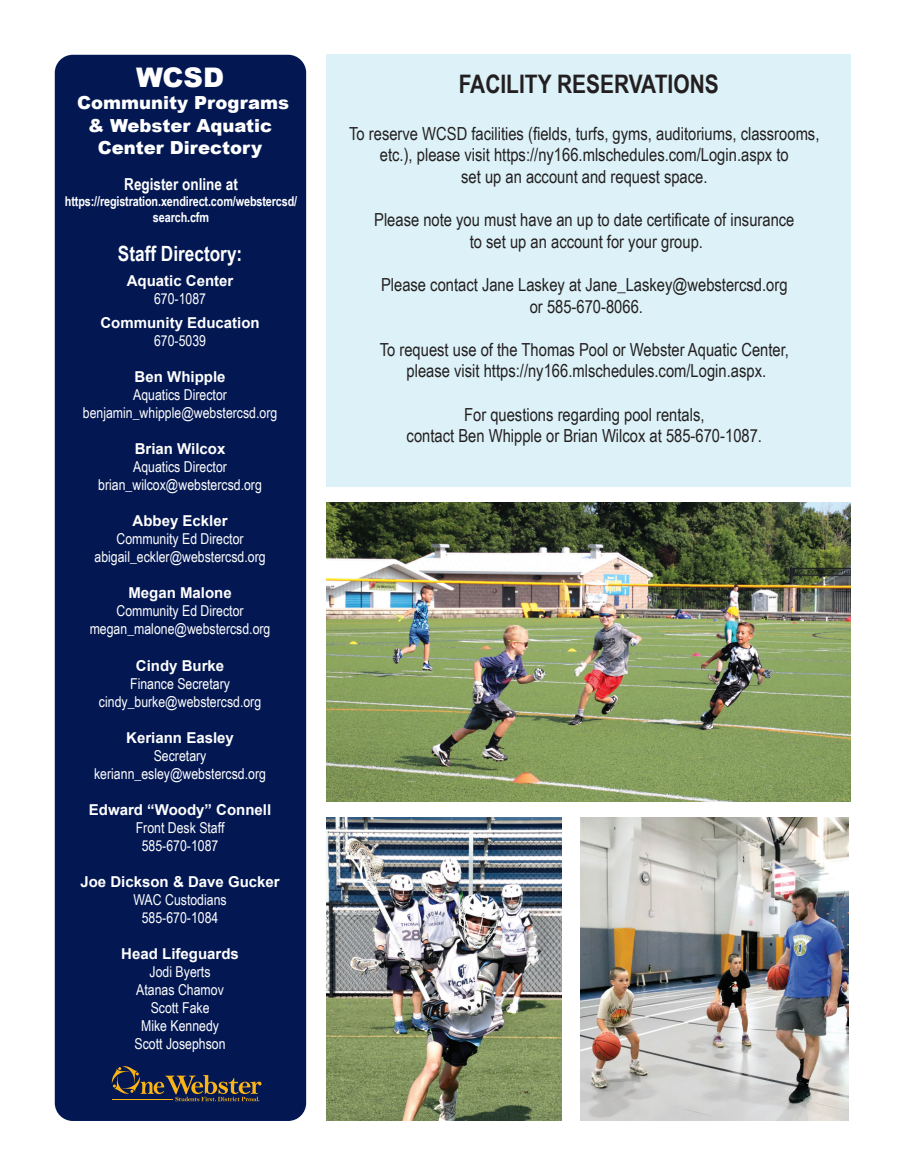
<style>
.page{position:relative;width:905px;height:1175px;background:#fff}
.page>*{position:absolute;margin:0;border:0;box-sizing:border-box;transform-origin:0 0}
.t1{font:900 27px "Arial";color:#fff}
.t2{font:700 25.5px "Arial Narrow";color:#231f20}
.body_back_panel{font:700 21px "Arial Narrow";color:#fff}
.Body_text{font:18px/21.6px "Arial Narrow";color:#231f20;text-align:center}
.t3{font:900 18px/22.5px "Arial";color:#fff;text-align:center}
.t4{font:700 16.5px "Arial Narrow";color:#fff}
.body_back_panel-2{font:15px "Arial Narrow";color:#fff}
.body_bold_back_panel{font:700 15px "Arial";color:#fff}
.t5{font:700 13.5px/16.2px "Arial Narrow";letter-spacing:-.01em;color:#fff;text-align:center}
</style>
<div class="page">
<div style="left:326px;top:54px;width:524px;height:432px;background:#dcf2f8"></div>
<div style="left:55px;top:55px;width:251px;height:1065px;background:#031853;border-radius:18px"></div>
<svg style="left:112px;top:1066px;width:149px;height:35px"></svg>
<img style="left:326px;top:817px;width:235px;height:303px">
<img style="left:326px;top:502px;width:524px;height:299px">
<img style="left:580px;top:818px;width:268px;height:302px">
<p class="t1" style="left:136px;top:58px;width:90px">WCSD</p>
<p class="t3" style="left:77px;top:91px;width:213px">Community Programs &amp; Webster Aquatic<br>Center Directory</p>
<p class="t4" style="left:124px;top:172px;width:115px">Register online at</p>
<p class="t5" style="left:65px;top:193px;width:234px">https://registration.xendirect.com/webstercsd/ search.cfm</p>
<p class="body_back_panel" style="left:118px;top:237px;width:126px">Staff Directory:</p>
<p class="body_bold_back_panel" style="left:127px;top:270px;width:108px">Aquatic Center</p>
<p class="body_back_panel-2" style="left:154px;top:287px;width:53px">670-1087</p>
<p class="body_bold_back_panel" style="left:100px;top:313px;width:161px">Community Education</p>
<p class="body_back_panel-2" style="left:154px;top:330px;width:53px">670-5039</p>
<p class="body_bold_back_panel" style="left:135px;top:367px;width:92px">Ben Whipple</p>
<p class="body_back_panel-2" style="left:133px;top:384px;width:95px">Aquatics Director</p>
<p class="body_back_panel-2" style="left:83px;top:402px;width:196px">benjamin_whipple@webstercsd.org</p>
<p class="body_bold_back_panel" style="left:135px;top:439px;width:92px">Brian Wilcox</p>
<p class="body_back_panel-2" style="left:133px;top:456px;width:95px">Aquatics Director</p>
<p class="body_back_panel-2" style="left:98px;top:474px;width:165px">brian_wilcox@webstercsd.org</p>
<p class="body_bold_back_panel" style="left:132px;top:511px;width:97px">Abbey Eckler</p>
<p class="body_back_panel-2" style="left:116px;top:528px;width:129px">Community Ed Director</p>
<p class="body_back_panel-2" style="left:94px;top:546px;width:173px">abigail_eckler@webstercsd.org</p>
<p class="body_bold_back_panel" style="left:128px;top:583px;width:105px">Megan Malone</p>
<p class="body_back_panel-2" style="left:116px;top:600px;width:129px">Community Ed Director</p>
<p class="body_back_panel-2" style="left:90px;top:618px;width:182px">megan_malone@webstercsd.org</p>
<p class="body_bold_back_panel" style="left:136px;top:655px;width:90px">Cindy Burke</p>
<p class="body_back_panel-2" style="left:130px;top:672px;width:101px">Finance Secretary</p>
<p class="body_back_panel-2" style="left:99px;top:690px;width:164px">cindy_burke@webstercsd.org</p>
<p class="body_bold_back_panel" style="left:126px;top:727px;width:109px">Keriann Easley</p>
<p class="body_back_panel-2" style="left:154px;top:744px;width:54px">Secretary</p>
<p class="body_back_panel-2" style="left:94px;top:762px;width:173px">keriann_esley@webstercsd.org</p>
<p class="body_bold_back_panel" style="left:89px;top:799px;width:184px">Edward “Woody” Connell</p>
<p class="body_back_panel-2" style="left:136px;top:816px;width:90px">Front Desk Staff</p>
<p class="body_back_panel-2" style="left:142px;top:834px;width:78px">585-670-1087</p>
<p class="body_bold_back_panel" style="left:80px;top:871px;width:201px">Joe Dickson &amp; Dave Gucker</p>
<p class="body_back_panel-2" style="left:133px;top:888px;width:95px">WAC Custodians</p>
<p class="body_back_panel-2" style="left:142px;top:906px;width:78px">585-670-1084</p>
<p class="body_bold_back_panel" style="left:121px;top:943px;width:119px">Head Lifeguards</p>
<p class="body_back_panel-2" style="left:150px;top:960px;width:62px">Jodi Byerts</p>
<p class="body_back_panel-2" style="left:136px;top:978px;width:89px">Atanas Chamov</p>
<p class="body_back_panel-2" style="left:151px;top:996px;width:60px">Scott Fake</p>
<p class="body_back_panel-2" style="left:141px;top:1014px;width:79px">Mike Kennedy</p>
<p class="body_back_panel-2" style="left:135px;top:1032px;width:92px">Scott Josephson</p>
<p class="t2" style="left:458px;top:65px;width:261px">FACILITY RESERVATIONS</p>
<p class="Body_text" style="left:349px;top:122px;width:471px">To reserve WCSD facilities (fields, turfs, gyms, auditoriums, classrooms, etc.), please visit https://ny166.mlschedules.com/Login.aspx to<br>set up an account and request space.</p>
<p class="Body_text" style="left:374px;top:208px;width:422px">Please note you must have an up to date certificate of insurance to set up an account for your group.</p>
<p class="Body_text" style="left:381px;top:273px;width:408px">Please contact Jane Laskey at Jane_Laskey@webstercsd.org or 585-670-8066.</p>
<p class="Body_text" style="left:380px;top:338px;width:410px">To request use of the Thomas Pool or Webster Aquatic Center, please visit https://ny166.mlschedules.com/Login.aspx.</p>
<p class="Body_text" style="left:406px;top:403px;width:357px">For questions regarding pool rentals,<br>contact Ben Whipple or Brian Wilcox at 585-670-1087.</p>
</div>
